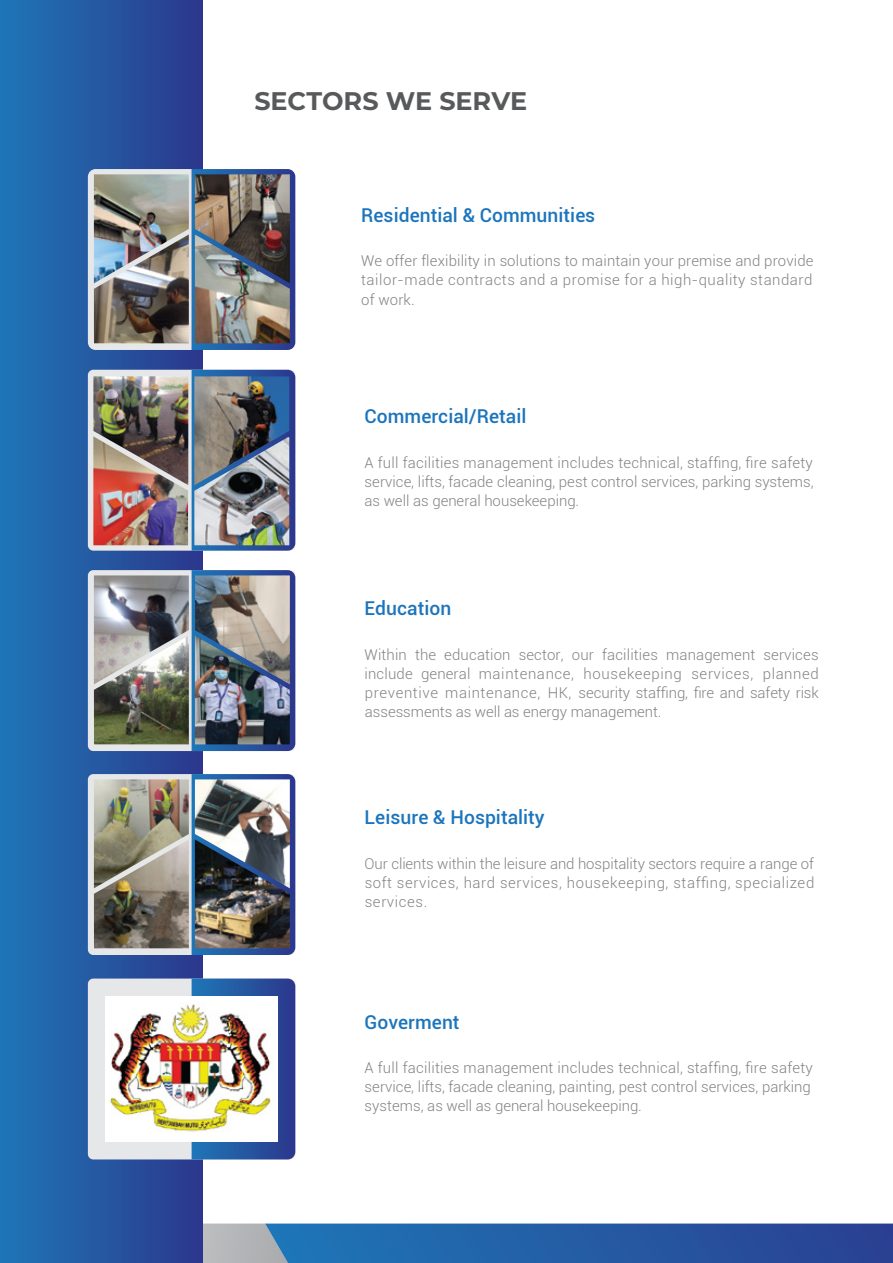
<style>
.page{position:relative;width:893px;height:1263px;background:#fff}
.page>*{position:absolute;margin:0;border:0;box-sizing:border-box;transform-origin:0 0}
.t1{font:700 25.5px "Montserrat";color:#58595b}
.t2{font:500 19.05px "Roboto";letter-spacing:.005em;color:#1c75bc}
.t3{font:300 14.85px/19px "Roboto";letter-spacing:.005em;color:#808285;text-align:justify}
</style>
<div class="page">
<svg style="left:202px;top:1223px;width:691px;height:40px;background:#3666a7"></svg>
<div style="left:0;top:0;width:202px;height:1263px;background:linear-gradient(to right,#1e77b7,#2c388c)"></div>
<svg style="left:88px;top:169px;width:207px;height:181px;background:#869cc2"></svg>
<img style="left:94px;top:174px;width:95px;height:60px">
<img style="left:94px;top:234px;width:95px;height:109px">
<img style="left:195px;top:174px;width:95px;height:60px">
<img style="left:195px;top:234px;width:95px;height:109px">
<svg style="left:88px;top:370px;width:207px;height:181px;background:#dbdee2"></svg>
<svg style="left:192px;top:370px;width:103px;height:181px;background:#2d559f"></svg>
<img style="left:194px;top:485px;width:95px;height:60px">
<img style="left:194px;top:376px;width:95px;height:109px">
<img style="left:93px;top:485px;width:95px;height:60px">
<img style="left:93px;top:376px;width:95px;height:109px">
<div style="left:88px;top:570px;width:207px;height:181px;background:#e6e7e8;border-radius:5px"></div>
<svg style="left:192px;top:570px;width:103px;height:181px;background:#29559f"></svg>
<img style="left:94px;top:575px;width:95px;height:60px">
<img style="left:94px;top:635px;width:95px;height:109px">
<img style="left:195px;top:575px;width:88px;height:60px">
<img style="left:283px;top:575px;width:7px;height:60px">
<img style="left:195px;top:635px;width:95px;height:109px">
<div style="left:88px;top:774px;width:207px;height:181px;background:#e6e7e8;border-radius:5px"></div>
<svg style="left:192px;top:774px;width:103px;height:181px;background:#29559f"></svg>
<img style="left:94px;top:779px;width:95px;height:60px">
<img style="left:94px;top:839px;width:95px;height:109px">
<img style="left:195px;top:779px;width:95px;height:60px">
<img style="left:195px;top:839px;width:95px;height:109px">
<div style="left:88px;top:978px;width:207px;height:181px;background:#e6e7e8;border-radius:5px"></div>
<svg style="left:192px;top:978px;width:103px;height:181px;background:#2f539e"></svg>
<img style="left:105px;top:997px;width:173px;height:144px">
<h1 class="t1" style="left:254px;top:83px;width:274px">SECTORS WE SERVE</h1>
<p class="t2" style="left:361px;top:202px;width:236px">Residential &amp; Communities</p>
<p class="t3" style="left:361px;top:251px;width:454px">We offer flexibility in solutions to maintain your premise and provide tailor-made contracts and a promise for a high-quality standard of work.</p>
<p class="t2" style="left:365px;top:403px;width:163px">Commercial/Retail</p>
<p class="t3" style="left:365px;top:452px;width:451px">A full facilities management includes technical, staffing, fire safety service, lifts, facade cleaning, pest control services, parking systems, as well as general housekeeping.</p>
<p class="t2" style="left:365px;top:595px;width:88px">Education</p>
<p class="t3" style="left:365px;top:644px;width:456px">Within the education sector, our facilities management services include general maintenance, housekeeping services, planned preventive maintenance, HK, security staffing, fire and safety risk assessments as well as energy management.</p>
<p class="t2" style="left:365px;top:804px;width:182px">Leisure &amp; Hospitality</p>
<p class="t3" style="left:365px;top:853px;width:451px">Our clients within the leisure and hospitality sectors require a range of soft services, hard services, housekeeping, staffing, specialized services.</p>
<p class="t2" style="left:365px;top:1009px;width:96px">Goverment</p>
<p class="t3" style="left:365px;top:1058px;width:450px;text-align:left">A full facilities management includes technical, staffing, fire safety service, lifts, facade cleaning, painting, pest control services, parking systems, as well as general housekeeping.</p>
</div>
